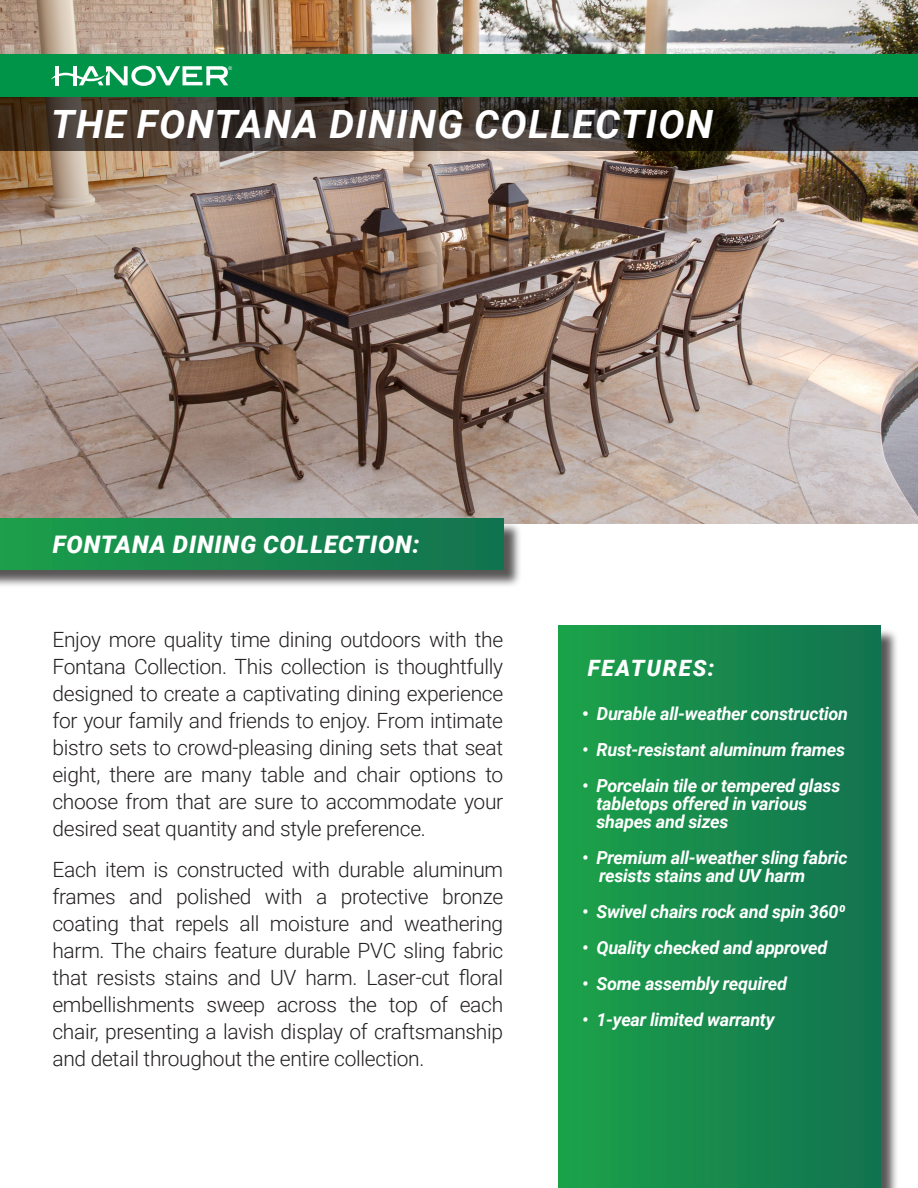
<style>
.page{position:relative;width:918px;height:1188px;background:#fff}
.page>*{position:absolute;margin:0;border:0;box-sizing:border-box;transform-origin:0 0}
.t1{font:italic 700 39px "Roboto";letter-spacing:.035em;color:#fff}
.t2{font:italic 900 24.3px "Roboto";letter-spacing:.035em;color:#fff}
.t3{font:italic 900 22.5px "Roboto";letter-spacing:.075em;color:#fff}
.t4{font:300 21px/27px "Roboto";letter-spacing:-.015em;color:#231f20;text-align:justify}
.t5{font:italic 700 18px/18px "Roboto";letter-spacing:-.015em;color:#fff}
.s1{font-weight:400;font-style:normal;font-size:9px;color:#1aa249}
.s2{font-weight:900;font-style:normal}
</style>
<div class="page">
<div style="left:561px;top:628px;width:338px;height:560px;background:#231f20;opacity:.75"></div>
<div style="left:558px;top:626px;width:322px;height:562px;background:linear-gradient(to right,#1ca24a,#127250)"></div>
<img style="left:0;top:0;width:918px;height:523px">
<svg style="left:0;top:96px;width:918px;height:55px;background:#39342b"></svg>
<div style="left:0;top:54px;width:918px;height:42px;background:#009449"></div>
<svg style="left:51px;top:66px;width:181px;height:20px"></svg>
<div style="left:0;top:521px;width:522px;height:67px;background:#231f20;opacity:.75"></div>
<div style="left:0;top:518px;width:503px;height:51px;background:linear-gradient(to right,#1b9e4a,#127250)"></div>
<p class="t1" style="left:51px;top:97px;width:663px">THE FONTANA DINING COLLECTION</p>
<p class="t2" style="left:53px;top:527px;width:368px">FONTANA DINING COLLECTION:</p>
<p class="t4" style="left:52px;top:626px;width:452px">Enjoy more quality time dining outdoors with the Fontana Collection. This collection is thoughtfully designed to create a captivating dining experience for your family and friends to enjoy. From intimate bistro sets to crowd-pleasing dining sets that seat eight, there are many table and chair options to choose from that are sure to accommodate your desired seat quantity and style preference.</p>
<p class="t4" style="left:52px;top:855px;width:452px">Each item is constructed with durable aluminum frames and polished with a protective bronze coating that repels all moisture and weathering harm. The chairs feature durable PVC sling fabric that resists stains and UV harm. Laser-cut floral embellishments sweep across the top of each chair, presenting a lavish display of craftsmanship and detail throughout the entire collection.</p>
<p class="t3" style="left:588px;top:652px;width:128px">FEATURES:</p>
<p class="t5" style="left:576px;top:704px;width:274px"><span class="s1">·</span> <span class="s2">•</span> Durable all-weather construction</p>
<p class="t5" style="left:576px;top:740px;width:271px"><span class="s1">·</span> • Rust-resistant aluminum frames</p>
<p class="t5" style="left:597px;top:776px;width:245px;text-indent:-21px"><span class="s1">·</span> • Porcelain tile or tempered glass tabletops offered in various shapes and sizes</p>
<p class="t5" style="left:599px;top:848px;width:250px;text-indent:-23px"><span class="s1">·</span> • Premium all-weather sling fabric resists stains and UV harm</p>
<p class="t5" style="left:576px;top:902px;width:271px"><span class="s1">·</span> • Swivel chairs rock and spin 3600</p>
<p class="t5" style="left:576px;top:938px;width:253px"><span class="s1">·</span> • Quality checked and approved</p>
<p class="t5" style="left:576px;top:974px;width:213px"><span class="s1">·</span> • Some assembly required</p>
<p class="t5" style="left:576px;top:1010px;width:200px"><span class="s1">·</span> • 1-year limited warranty</p>
</div>
